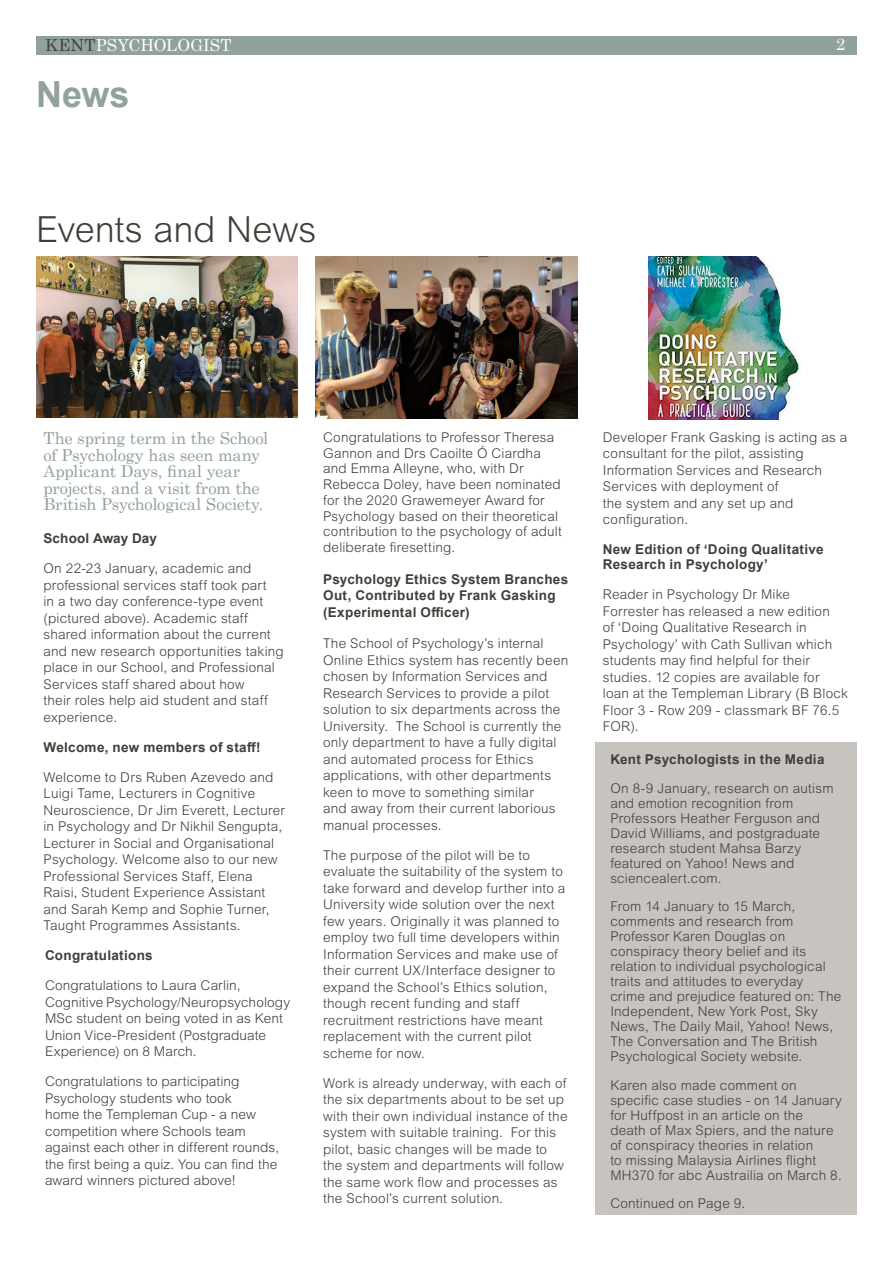
<style>
.page{position:relative;width:893px;height:1263px;background:#fff}
.page>*{position:absolute;margin:0;border:0;box-sizing:border-box;transform-origin:0 0}
.Indented_Basic_Parag{font:300 36px "Arial MT Std";color:#3f3f38}
.Indented_Basic_Parag-2{font:700 36px "Arial";color:#91a19c}
.Indented_Basic_Parag-3{font:16.5px/16.5px "Century Schoolbook";letter-spacing:-.01em;color:#91a19c}
.t1{font:16.5px "Century Schoolbook";letter-spacing:.01em;color:#fff}
.Indented_Basic_Parag-4{font:300 13.5px/16.5px "Arial MT Std";letter-spacing:.015em;color:#3f3f38}
.Indented_Basic_Parag-5{font:700 13.5px/16.5px "Arial";letter-spacing:.02em;color:#3f3f38}
.s1{color:#3f3f38}
.s2{color:#91a19c}
</style>
<div class="page">
<div style="left:36px;top:36px;width:821px;height:18px;background:#91a19c"></div>
<img style="left:36px;top:256px;width:262px;height:162px">
<div style="left:595px;top:742px;width:262px;height:473px;background:#c7c4bf"></div>
<img style="left:648px;top:256px;width:153px;height:163px">
<img style="left:315px;top:256px;width:262px;height:162px">
<p class="t1" style="left:45px;top:31px;width:188px"><span class="s1">KENT</span>PSYCHOLOGIST</p>
<p class="t1" style="left:836px;top:31px;width:22px">2 <span class="s2">.</span></p>
<p class="Indented_Basic_Parag-2" style="left:36px;top:69px;width:95px">News</p>
<p class="Indented_Basic_Parag" style="left:36px;top:209px;width:282px">Events and News</p>
<p class="Indented_Basic_Parag-3" style="left:44px;top:429px;width:226px">The spring term in the School of Psychology has seen many<br>Applicant Days, final year projects, and a visit from the<br>British Psychological Society.</p>
<p class="Indented_Basic_Parag-5" style="left:44px;top:530px;width:115px">School Away Day</p>
<p class="Indented_Basic_Parag-4" style="left:44px;top:560px;width:242px">On 22-23 January, academic and professional services staff took part<br>in a two day conference-type event (pictured above). Academic staff shared information about the current and new research opportunities taking place in our School, and Professional Services staff shared about how<br>their roles help aid student and staff experience.</p>
<p class="Indented_Basic_Parag-5" style="left:44px;top:739px;width:219px">Welcome, new members of staff!</p>
<p class="Indented_Basic_Parag-4" style="left:44px;top:769px;width:243px">Welcome to Drs Ruben Azevedo and Luigi Tame, Lecturers in Cognitive Neuroscience, Dr Jim Everett, Lecturer in Psychology and Dr Nikhil Sengupta, Lecturer in Social and Organisational Psychology. Welcome also to our new Professional Services Staff, Elena Raisi, Student Experience Assistant and Sarah Kemp and Sophie Turner, Taught Programmes Assistants.</p>
<p class="Indented_Basic_Parag-5" style="left:45px;top:947px;width:109px">Congratulations</p>
<p class="Indented_Basic_Parag-4" style="left:45px;top:977px;width:247px">Congratulations to Laura Carlin, Cognitive Psychology/Neuropsychology MSc student on being voted in as Kent Union Vice-President (Postgraduate Experience) on 8 March.</p>
<p class="Indented_Basic_Parag-4" style="left:45px;top:1073px;width:236px">Congratulations to participating Psychology students who took<br>home the Templeman Cup - a new competition where Schools team against each other in different rounds, the first being a quiz. You can find the award winners pictured above!</p>
<p class="Indented_Basic_Parag-4" style="left:323px;top:429px;width:240px;line-height:15.8px">Congratulations to Professor Theresa Gannon and Drs Caoilte Ó Ciardha and Emma Alleyne, who, with Dr Rebecca Doley, have been nominated for the 2020 Grawemeyer Award for Psychology based on their theoretical contribution to the psychology of adult deliberate firesetting.</p>
<p class="Indented_Basic_Parag-5" style="left:323px;top:571px;width:247px">Psychology Ethics System Branches<br>Out, Contributed by Frank Gasking (Experimental Officer)</p>
<p class="Indented_Basic_Parag-4" style="left:323px;top:635px;width:247px">The School of Psychology’s internal Online Ethics system has recently been chosen by Information Services and Research Services to provide a pilot solution to six departments across the University. The School is currently the only department to have a fully digital and automated process for Ethics applications, with other departments keen to move to something similar<br>and away from their current laborious manual processes.</p>
<p class="Indented_Basic_Parag-4" style="left:323px;top:847px;width:244px">The purpose of the pilot will be to evaluate the suitability of the system to take forward and develop further into a University wide solution over the next few years. Originally it was planned to employ two full time developers within Information Services and make use of their current UX/Interface designer to expand the School’s Ethics solution, though recent funding and staff recruitment restrictions have meant replacement with the current pilot scheme for now.</p>
<p class="Indented_Basic_Parag-4" style="left:323px;top:1075px;width:246px">Work is already underway, with each of the six departments about to be set up with their own individual instance of the system with suitable training. For this pilot, basic changes will be made to the system and departments will follow the same work flow and processes as the School’s current solution.</p>
<p class="Indented_Basic_Parag-4" style="left:603px;top:429px;width:246px">Developer Frank Gasking is acting as a</p>
<p class="Indented_Basic_Parag-4" style="left:603px;top:445px;width:221px">consultant for the pilot, assisting<br>Information Services and Research<br>Services with deployment of<br>the system and any set up and configuration.</p>
<p class="Indented_Basic_Parag-5" style="left:603px;top:541px;width:222px;line-height:15.8px">New Edition of ‘Doing Qualitative<br>Research in Psychology’</p>
<p class="Indented_Basic_Parag-4" style="left:603px;top:586px;width:247px">Reader in Psychology Dr Mike<br>Forrester has released a new edition<br>of ‘Doing Qualitative Research in<br>Psychology’ with Cath Sullivan which students may find helpful for their studies. 12 copies are available for loan at the Templeman Library (B Block<br>Floor 3 - Row 209 - classmark BF 76.5<br>FOR).</p>
<p class="Indented_Basic_Parag-5" style="left:610px;top:751px;width:216px">Kent Psychologists in the Media</p>
<p class="Indented_Basic_Parag-4" style="left:610px;top:780px;width:225px;line-height:15px">On 8-9 January, research on autism and emotion recognition from<br>Professors Heather Ferguson and<br>David Williams, and postgraduate research student Mahsa Barzy featured on Yahoo! News and sciencealert.com.</p>
<p class="Indented_Basic_Parag-4" style="left:610px;top:899px;width:232px;line-height:15px">From 14 January to 15 March, comments and research from<br>Professor Karen Douglas on conspiracy theory belief and its relation to individual psychological traits and attitudes to everyday crime and prejudice featured on: The<br>Independent, New York Post, Sky<br>News, The Daily Mail, Yahoo! News,<br>The Conversation and The British<br>Psychological Society website.</p>
<p class="Indented_Basic_Parag-4" style="left:610px;top:1077px;width:233px;line-height:15px">Karen also made comment on specific case studies - on 14 January for Huffpost in an article on the<br>death of Max Spiers, and the nature of conspiracy theories in relation<br>to missing Malaysia Airlines flight MH370 for abc Austrailia on March 8.</p>
<p class="Indented_Basic_Parag-4" style="left:610px;top:1195px;width:136px">Continued on Page 9.</p>
</div>
